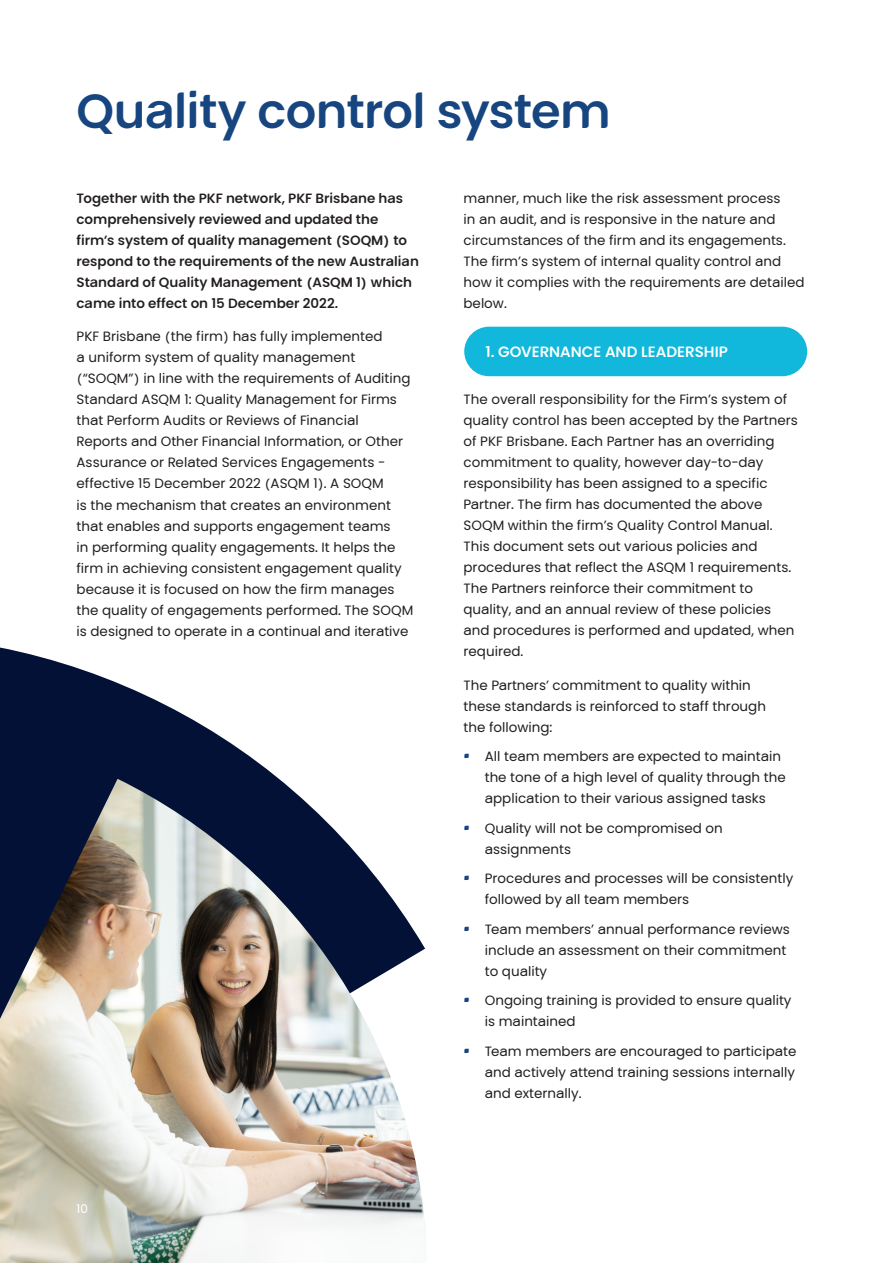
<style>
.page{position:relative;width:893px;height:1263px;background:#fff}
.page>*{position:absolute;margin:0;border:0;box-sizing:border-box;transform-origin:0 0}
.chapter-heading{font:700 48px "PKF Global Sans";letter-spacing:-.015em;color:#174580}
.chapter-par_header_L2{font:700 15px "PKF Global Sans";color:#fff}
.body{font:13.5px/21px "PKF Global Sans";color:#231f20}
.body-2{font:700 13.5px/21px "PKF Global Sans";color:#231f20}
.t1{font:12px "PKF Global Sans";color:#fff}
.s1{font-size:18px;color:#174580}
</style>
<div class="page">
<svg style="left:0;top:647px;width:279px;height:132px;fill:#021135"></svg>
<img style="left:0;top:779px;width:425px;height:484px">
<div style="left:464px;top:327px;width:343px;height:49px;background:#11b8db;border-radius:25px"></div>
<p class="chapter-heading" style="left:77px;top:81px;width:535px">Quality control system</p>
<p class="body-2" style="left:77px;top:187px;width:344px">Together with the PKF network, PKF Brisbane has comprehensively reviewed and updated the firm’s system of quality management (SOQM) to respond to the requirements of the new Australian Standard of Quality Management (ASQM 1) which came into effect on 15 December 2022.</p>
<p class="body" style="left:77px;top:326px;width:338px">PKF Brisbane (the firm) has fully implemented<br>a uniform system of quality management (“SOQM”) in line with the requirements of Auditing Standard ASQM 1: Quality Management for Firms that Perform Audits or Reviews of Financial<br>Reports and Other Financial Information, or Other Assurance or Related Services Engagements - effective 15 December 2022 (ASQM 1). A SOQM<br>is the mechanism that creates an environment that enables and supports engagement teams<br>in performing quality engagements. It helps the firm in achieving consistent engagement quality because it is focused on how the firm manages the quality of engagements performed. The SOQM is designed to operate in a continual and iterative</p>
<p class="t1" style="left:77px;top:1202px;width:13px">10</p>
<p class="body" style="left:463px;top:188px;width:343px">manner, much like the risk assessment process<br>in an audit, and is responsive in the nature and circumstances of the firm and its engagements.<br>The firm’s system of internal quality control and how it complies with the requirements are detailed below.</p>
<p class="chapter-par_header_L2" style="left:485px;top:342px;width:244px">1. GOVERNANCE AND LEADERSHIP</p>
<p class="body" style="left:463px;top:389px;width:336px">The overall responsibility for the Firm’s system of quality control has been accepted by the Partners of PKF Brisbane. Each Partner has an overriding commitment to quality, however day-to-day responsibility has been assigned to a specific Partner. The firm has documented the above SOQM within the firm’s Quality Control Manual.<br>This document sets out various policies and procedures that reflect the ASQM 1 requirements.<br>The Partners reinforce their commitment to quality, and an annual review of these policies and procedures is performed and updated, when required.</p>
<p class="body" style="left:463px;top:675px;width:304px">The Partners’ commitment to quality within these standards is reinforced to staff through the following:</p>
<p class="body" style="left:485px;top:746px;width:302px;text-indent:-21px"><span class="s1">·</span> All team members are expected to maintain the tone of a high level of quality through the application to their various assigned tasks</p>
<p class="body" style="left:485px;top:818px;width:240px;text-indent:-21px"><span class="s1">·</span> Quality will not be compromised on assignments</p>
<p class="body" style="left:485px;top:868px;width:310px;text-indent:-21px"><span class="s1">·</span> Procedures and processes will be consistently followed by all team members</p>
<p class="body" style="left:485px;top:919px;width:307px;text-indent:-21px"><span class="s1">·</span> Team members’ annual performance reviews include an assessment on their commitment to quality</p>
<p class="body" style="left:485px;top:990px;width:308px;text-indent:-21px"><span class="s1">·</span> Ongoing training is provided to ensure quality is maintained</p>
<p class="body" style="left:485px;top:1041px;width:313px;text-align:justify;text-indent:-21px"><span class="s1">·</span> Team members are encouraged to participate and actively attend training sessions internally and externally.</p>
</div>
